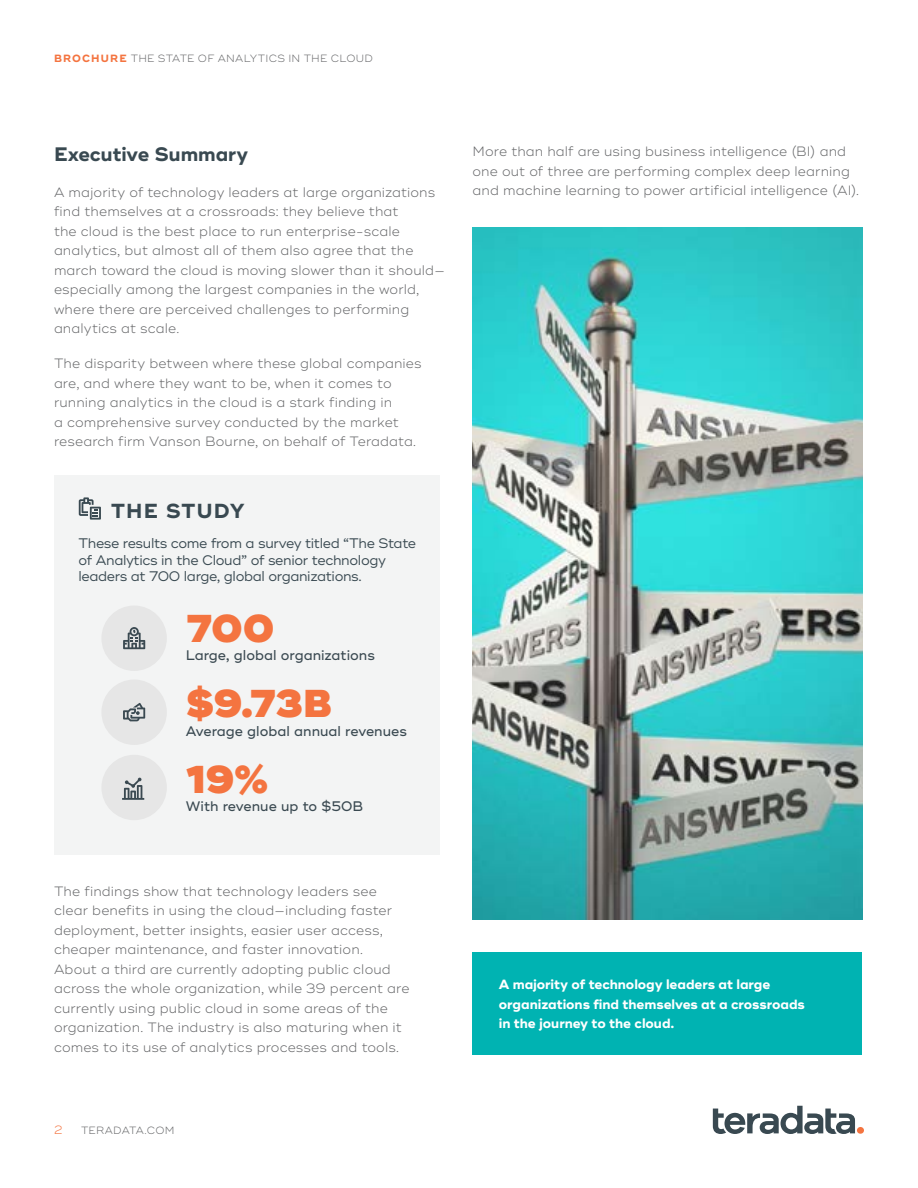
<style>
.page{position:relative;width:918px;height:1188px;background:#fff}
.page>*{position:absolute;margin:0;border:0;box-sizing:border-box;transform-origin:0 0}
.t1{font:900 38.85px "Ridley Grotesk";color:#f47440}
.t2{font:700 20.25px "Ridley Grotesk";letter-spacing:.06em;color:#394951}
.t3{font:700 19.5px "Ridley Grotesk";color:#394951}
.t4{font:13.8px/16.6px "Ridley Grotesk";letter-spacing:-.025em;color:#394951}
.t5{font:500 13.8px "Ridley Grotesk";color:#3a4951}
.t6{font:300 13.5px/19.5px "Ridley Grotesk";letter-spacing:.005em;color:#636466}
.t7{font:700 13.35px/19.4px "Ridley Grotesk";letter-spacing:-.005em;color:#fff}
.t8{font:300 12px "Ridley Grotesk";color:#f47440}
.t9{font:300 10.5px "Ridley Grotesk";letter-spacing:.02em;color:#636466}
.s1{font-weight:700;color:#f47440}
</style>
<div class="page">
<svg style="left:713px;top:1106px;width:142px;height:28px"></svg>
<div style="left:857px;top:1127px;width:7px;height:7px;background:#f47440;border-radius:50%"></div>
<div style="left:54px;top:476px;width:386px;height:379px;background:#f3f4f4"></div>
<svg style="left:79px;top:497px;width:22px;height:23px"></svg>
<div style="left:101px;top:755px;width:66px;height:65px;background:#e6e6e6;border-radius:50%"></div>
<svg style="left:122px;top:778px;width:22px;height:22px"></svg>
<div style="left:101px;top:606px;width:66px;height:65px;background:#e6e6e6;border-radius:50%"></div>
<svg style="left:123px;top:627px;width:22px;height:22px"></svg>
<div style="left:101px;top:680px;width:66px;height:65px;background:#e6e6e6;border-radius:50%"></div>
<svg style="left:123px;top:703px;width:22px;height:18px"></svg>
<img style="left:472px;top:227px;width:390px;height:693px">
<div style="left:472px;top:952px;width:390px;height:103px;background:#00b3b2"></div>
<p class="t9" style="left:54px;top:52px;width:321px"><span class="s1">BROCHURE</span> THE STATE OF ANALYTICS IN THE CLOUD</p>
<h3 class="t3" style="left:54px;top:143px;width:196px">Executive Summary</h3>
<p class="t6" style="left:54px;top:183px;width:393px">A majority of technology leaders at large organizations find themselves at a crossroads: they believe that<br>the cloud is the best place to run enterprise-scale analytics, but almost all of them also agree that the march toward the cloud is moving slower than it should— especially among the largest companies in the world, where there are perceived challenges to performing analytics at scale.</p>
<p class="t6" style="left:54px;top:354px;width:369px">The disparity between where these global companies are, and where they want to be, when it comes to running analytics in the cloud is a stark finding in<br>a comprehensive survey conducted by the market research firm Vanson Bourne, on behalf of Teradata.</p>
<h2 class="t2" style="left:111px;top:499px;width:135px">THE STUDY</h2>
<p class="t4" style="left:78px;top:535px;width:339px">These results come from a survey titled “The State of Analytics in the Cloud” of senior technology leaders at 700 large, global organizations.</p>
<h1 class="t1" style="left:186px;top:604px;width:90px">700</h1>
<p class="t5" style="left:186px;top:647px;width:191px">Large, global organizations</p>
<h1 class="t1" style="left:186px;top:679px;width:148px">$9.73B</h1>
<p class="t5" style="left:186px;top:723px;width:223px">Average global annual revenues</p>
<h1 class="t1" style="left:186px;top:755px;width:85px">19%</h1>
<p class="t5" style="left:186px;top:798px;width:179px">With revenue up to $50B</p>
<p class="t6" style="left:54px;top:881px;width:357px">The findings show that technology leaders see clear benefits in using the cloud—including faster deployment, better insights, easier user access, cheaper maintenance, and faster innovation.<br>About a third are currently adopting public cloud across the whole organization, while 39 percent are currently using public cloud in some areas of the organization. The industry is also maturing when it comes to its use of analytics processes and tools.</p>
<p class="t8" style="left:54px;top:1122px;width:10px">2</p>
<p class="t9" style="left:81px;top:1124px;width:95px">TERADATA.COM</p>
<p class="t6" style="left:472px;top:142px;width:388px">More than half are using business intelligence (BI) and one out of three are performing complex deep learning and machine learning to power artificial intelligence (AI).</p>
<p class="t7" style="left:499px;top:975px;width:308px">A majority of technology leaders at large organizations find themselves at a crossroads in the journey to the cloud.</p>
</div>
